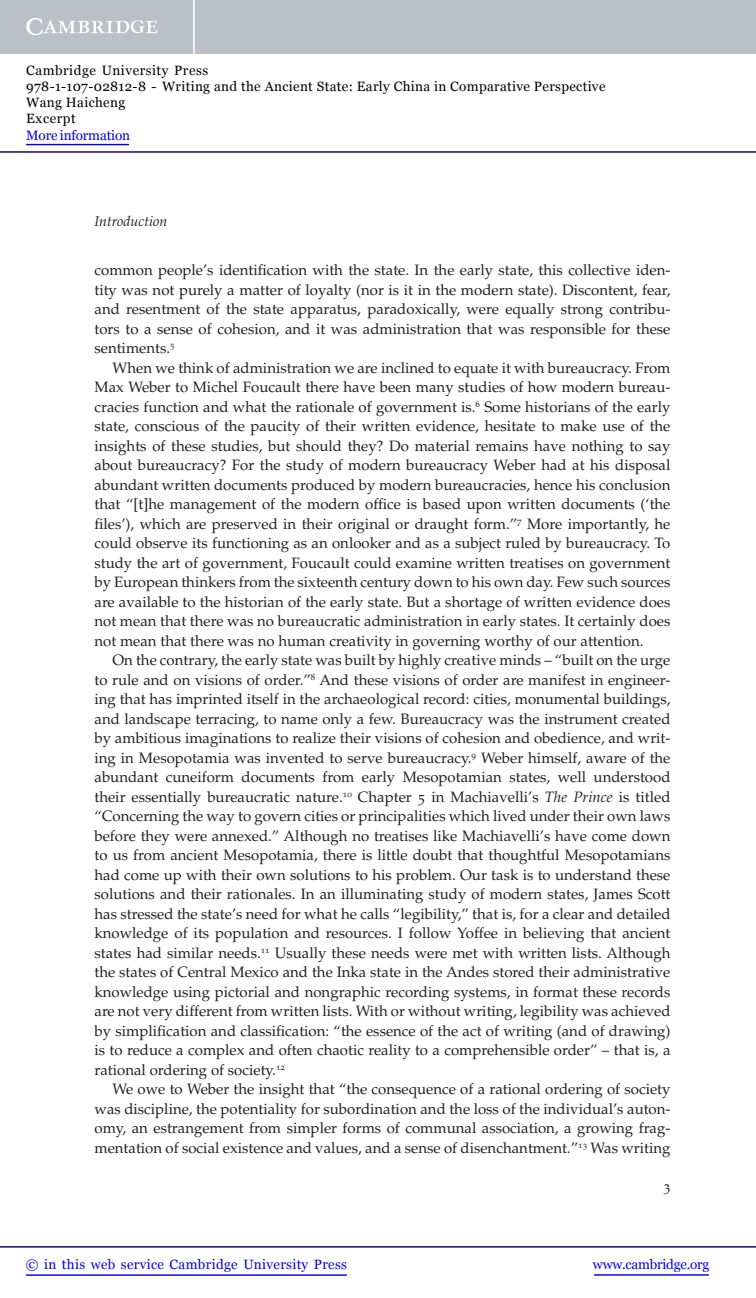
<style>
.page{position:relative;width:756px;height:1298px;background:#fff}
.page>*{position:absolute;margin:0;border:0;box-sizing:border-box;transform-origin:0 0}
.t1{font:15px/19.5px "Palatino LT Std";color:#231f20;text-align:justify}
.t2{font:italic 14.25px "Palatino LT Std";color:#231f20}
.t3{font:14.25px "Palatino LT Std";color:#231f20}
.t4{font:13.5px/16.2px "Georgia";letter-spacing:.025em;color:#000}
.t5{font:13.5px "Georgia";letter-spacing:.025em;color:#0000f1}
.t6{font:13.5px "Georgia";letter-spacing:-.015em;color:#0000f1}
.t7{font:13.5px "Georgia";letter-spacing:-.01em;color:#0000f1}
.s1{font-style:italic}
</style>
<div class="page">
<div style="left:0;top:0;width:756px;height:54px;background:#bac0c6"></div>
<svg style="left:26px;top:18px;width:132px;height:17px"></svg>
<hr style="left:193px;top:0;width:2px;height:54px;background:#fff">
<hr style="left:0;top:151px;width:756px;height:2px;background:#150666">
<hr style="left:594px;top:1274px;width:115px;height:1px;background:#0000f1">
<hr style="left:0;top:1246px;width:756px;height:1px;background:#150666">
<hr style="left:26px;top:1274px;width:321px;height:1px;background:#0000f1">
<hr style="left:26px;top:144px;width:103px;height:1px;background:#0000f1">
<p class="t4" style="left:26px;top:62px;width:581px">Cambridge University Press<br>978-1-107-02812-8 - Writing and the Ancient State: Early China in Comparative Perspective Wang Haicheng<br>Excerpt</p>
<p class="t7" style="left:26px;top:127px;width:105px">More information</p>
<p class="t2" style="left:94px;top:215px;width:74px">Introduction</p>
<p class="t1" style="left:94px;top:262px;width:578px">common people’s identification with the state. In the early state, this collective iden&shy;tity was not purely a matter of loyalty (nor is it in the modern state). Discontent, fear, and resentment of the state apparatus, paradoxically, were equally strong contribu&shy;tors to a sense of cohesion, and it was administration that was responsible for these sentiments. <sup>5</sup></p>
<p class="t1" style="left:94px;top:359px;width:578px;text-indent:18px">When we think of administration we are inclined to equate it with bureaucracy. From Max Weber to Michel Foucault there have been many studies of how modern bureau&shy;cracies function and what the rationale of government is. <sup>6</sup> Some historians of the early state, conscious of the paucity of their written evidence, hesitate to make use of the insights of these studies, but should they? Do material remains have nothing to say about bureaucracy? For the study of modern bureaucracy Weber had at his disposal abundant written documents produced by modern bureaucracies, hence his conclusion that “[t]he management of the modern office is based upon written documents (‘the files’), which are preserved in their original or draught form.” <sup>7</sup> More importantly, he could observe its functioning as an onlooker and as a subject ruled by bureaucracy. To study the art of government, Foucault could examine written treatises on government by European thinkers from the sixteenth century down to his own day. Few such sources are available to the historian of the early state. But a shortage of written evidence does not mean that there was no bureaucratic administration in early states. It certainly does not mean that there was no human creativity in governing worthy of our attention.</p>
<p class="t1" style="left:94px;top:652px;width:578px;text-indent:18px">On the contrary, the early state was built by highly creative minds – “built on the urge to rule and on visions of order.” <sup>8</sup> And these visions of order are manifest in engineer&shy;ing that has imprinted itself in the archaeological record: cities, monumental buildings, and landscape terracing, to name only a few. Bureaucracy was the instrument created by ambitious imaginations to realize their visions of cohesion and obedience, and writ&shy;ing in Mesopotamia was invented to serve bureaucracy. <sup>9</sup> Weber himself, aware of the abundant cuneiform documents from early Mesopotamian states, well understood their essentially bureaucratic nature. <sup>10</sup> Chapter 5 in Machiavelli’s <span class="s1">The Prince</span> is titled “Concerning the way to govern cities or principalities which lived under their own laws before they were annexed.” Although no treatises like Machiavelli’s have come down to us from ancient Mesopotamia, there is little doubt that thoughtful Mesopotamians had come up with their own solutions to his problem. Our task is to understand these solutions and their rationales. In an illuminating study of modern states, James Scott has stressed the state’s need for what he calls “legibility,” that is, for a clear and detailed knowledge of its population and resources. I follow Yoffee in believing that ancient states had similar needs. <sup>11</sup> Usually these needs were met with written lists. Although the states of Central Mexico and the Inka state in the Andes stored their administrative knowledge using pictorial and nongraphic recording systems, in format these records are not very different from written lists. With or without writing, legibility was achieved by simplification and classification: “the essence of the act of writing (and of drawing) is to reduce a complex and often chaotic reality to a comprehensible order” – that is, a rational ordering of society. <sup>12</sup></p>
<p class="t1" style="left:94px;top:1081px;width:578px;text-indent:18px">We owe to Weber the insight that “the consequence of a rational ordering of society was discipline, the potentiality for subordination and the loss of the individual’s auton&shy;omy, an estrangement from simpler forms of communal association, a growing frag&shy;mentation of social existence and values, and a sense of disenchantment.” <sup>13</sup> Was writing</p>
<p class="t3" style="left:663px;top:1181px;width:9px">3</p>
<p class="t5" style="left:26px;top:1256px;width:323px">© in this web service Cambridge University Press</p>
<p class="t6" style="left:593px;top:1256px;width:118px">www.cambridge.org</p>
</div>
